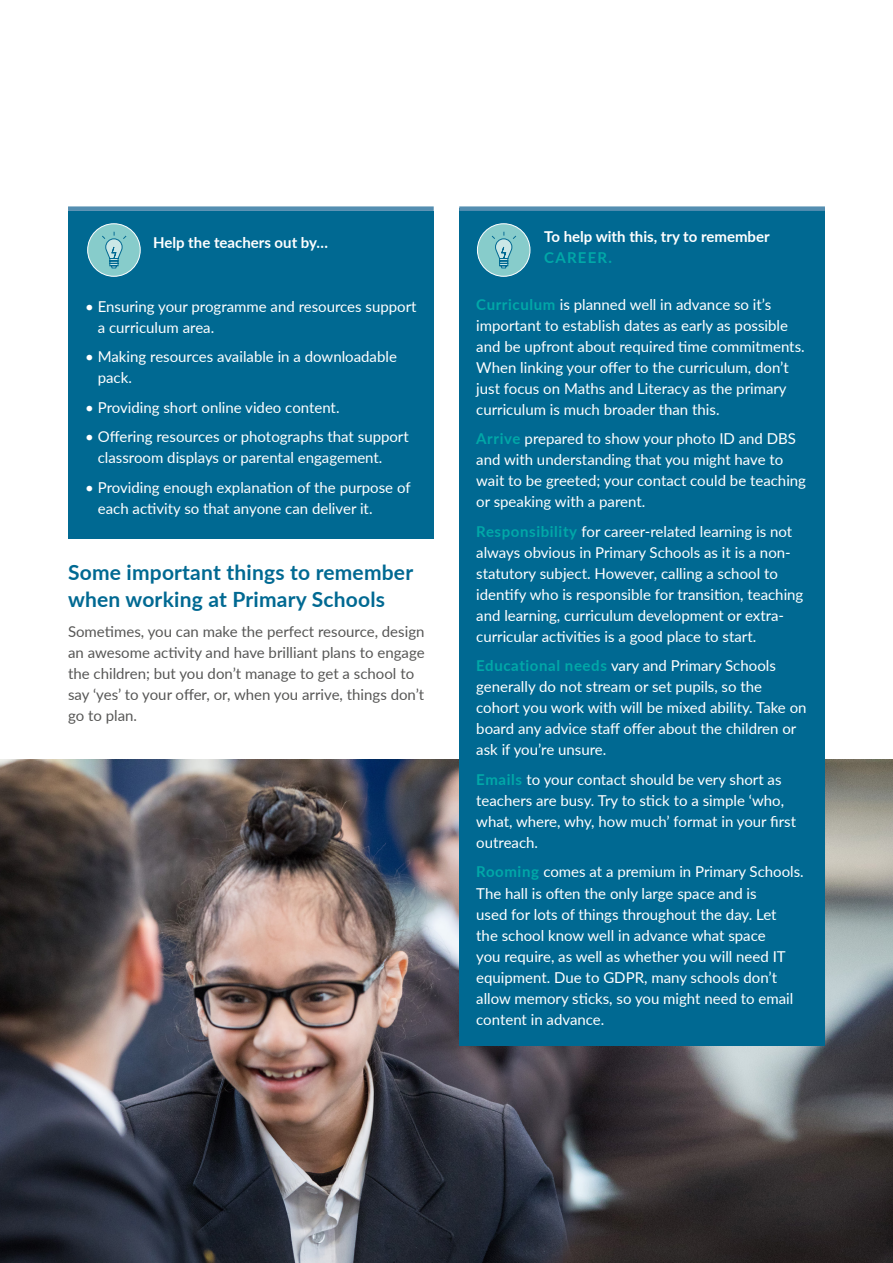
<style>
.page{position:relative;width:893px;height:1263px;background:#fff}
.page>*{position:absolute;margin:0;border:0;box-sizing:border-box;transform-origin:0 0}
.t1{font:700 21px/27px "Lato";letter-spacing:.01em;color:#006992}
.t2{font:15px/21px "Lato";color:#fff}
.t3{font:15px/21px "Lato";color:#575756}
.t4{font:700 15px "Lato";color:#fff}
.t5{font:700 15px "Lato";letter-spacing:.08em;color:#00a8a8}
.s1{font-weight:700;color:#00a8a8}
</style>
<div class="page">
<img style="left:0;top:760px;width:893px;height:503px">
<div style="left:68px;top:211px;width:366px;height:328px;background:#006992"></div>
<div style="left:68px;top:206px;width:366px;height:5px;background:#548eb1"></div>
<div style="left:88px;top:224px;width:52px;height:52px;background:#87cccb;border-radius:50%"></div>
<div style="left:87px;top:223px;width:54px;height:54px;border:1px solid #fff;border-radius:50%"></div>
<svg style="left:102px;top:231px;width:25px;height:38px"></svg>
<div style="left:459px;top:209px;width:366px;height:837px;background:#006992"></div>
<div style="left:459px;top:206px;width:366px;height:5px;background:#548eb1"></div>
<div style="left:477px;top:224px;width:53px;height:52px;background:#87cccb;border-radius:50%"></div>
<div style="left:477px;top:223px;width:53px;height:54px;border:1px solid #fff;border-radius:50%"></div>
<svg style="left:491px;top:231px;width:25px;height:38px"></svg>
<p class="t4" style="left:153px;top:232px;width:177px">Help the teachers out by…</p>
<p class="t2" style="left:98px;top:295px;width:320px;text-indent:-13px">• Ensuring your programme and resources support a curriculum area.</p>
<p class="t2" style="left:98px;top:345px;width:301px;text-indent:-13px">• Making resources available in a downloadable pack.</p>
<p class="t2" style="left:85px;top:396px;width:256px">• Providing short online video content.</p>
<p class="t2" style="left:98px;top:425px;width:312px;text-indent:-13px">• Offering resources or photographs that support classroom displays or parental engagement.</p>
<p class="t2" style="left:98px;top:476px;width:314px;text-indent:-13px">• Providing enough explanation of the purpose of each activity so that anyone can deliver it.</p>
<h1 class="t1" style="left:68px;top:558px;width:347px">Some important things to remember when working at Primary Schools</h1>
<p class="t3" style="left:68px;top:620px;width:358px">Sometimes, you can make the perfect resource, design an awesome activity and have brilliant plans to engage the children; but you don’t manage to get a school to say ‘yes’ to your offer, or, when you arrive, things don’t go to plan.</p>
<p class="t4" style="left:544px;top:226px;width:227px">To help with this, try to remember</p>
<p class="t5" style="left:544px;top:247px;width:69px">CAREER.</p>
<p class="t2" style="left:476px;top:293px;width:330px"><span class="s1">Curriculum</span> is planned well in advance so it’s important to establish dates as early as possible and be upfront about required time commitments.<br>When linking your offer to the curriculum, don’t just focus on Maths and Literacy as the primary curriculum is much broader than this.</p>
<p class="t2" style="left:476px;top:428px;width:331px"><span class="s1">Arrive</span> prepared to show your photo ID and DBS and with understanding that you might have to wait to be greeted; your contact could be teaching or speaking with a parent.</p>
<p class="t2" style="left:476px;top:520px;width:329px"><span class="s1">Responsibility</span> for career-related learning is not always obvious in Primary Schools as it is a non&shy;statutory subject. However, calling a school to identify who is responsible for transition, teaching and learning, curriculum development or extra&shy;curricular activities is a good place to start.</p>
<p class="t2" style="left:476px;top:655px;width:332px"><span class="s1">Educational needs</span> vary and Primary Schools generally do not stream or set pupils, so the cohort you work with will be mixed ability. Take on board any advice staff offer about the children or ask if you’re unsure.</p>
<p class="t2" style="left:476px;top:768px;width:321px"><span class="s1">Emails</span> to your contact should be very short as teachers are busy. Try to stick to a simple ‘who, what, where, why, how much’ format in your first outreach.</p>
<p class="t2" style="left:476px;top:861px;width:329px"><span class="s1">Rooming</span> comes at a premium in Primary Schools.<br>The hall is often the only large space and is<br>used for lots of things throughout the day. Let<br>the school know well in advance what space<br>you require, as well as whether you will need IT equipment. Due to GDPR, many schools don’t allow memory sticks, so you might need to email content in advance.</p>
</div>
